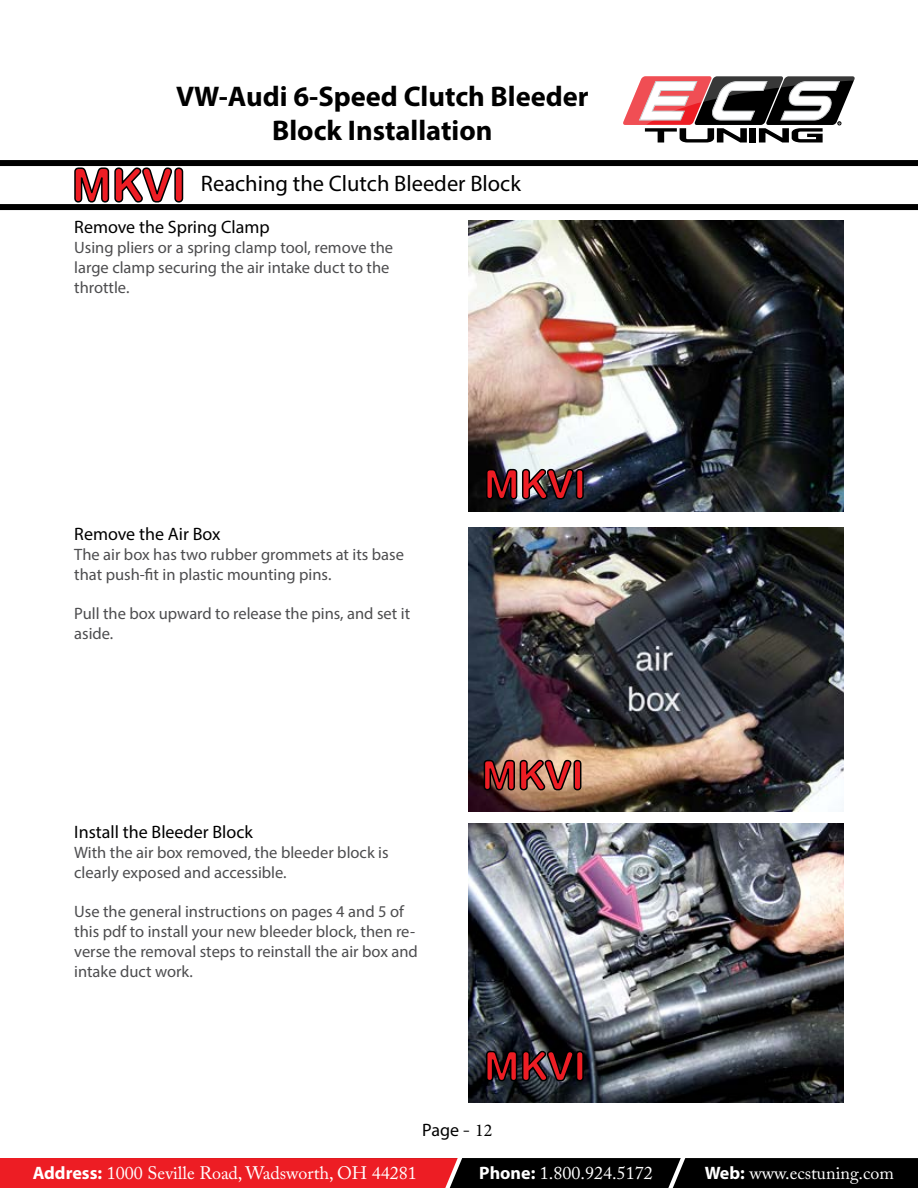
<style>
.page{position:relative;width:918px;height:1188px;background:#fff}
.page>*{position:absolute;margin:0;border:0;box-sizing:border-box;transform-origin:0 0}
.t1{font:700 28.5px/34.2px "Myriad Pro";color:#000;text-align:center}
.t2{font:22.5px "Myriad Pro";color:#000}
.t3{font:18px "Adobe Caslon Pro";color:#fff}
.t4{font:18px "Myriad Pro";color:#000}
.t5{font:16.5px/19.8px "Myriad Pro";color:#4d4d4f}
.t6{font:700 2.55px "Helvetica Neue";color:#000}
.s1{font-family:"Adobe Caslon Pro"}
.s2{font-family:"Minion Pro"}
.s3{font-family:"Myriad Pro";font-weight:700}
</style>
<div class="page">
<svg style="left:0;top:1158px;width:918px;height:30px;background:#771114"></svg>
<div style="left:0;top:160px;width:918px;height:6px;background:#000"></div>
<div style="left:0;top:204px;width:918px;height:6px;background:#000"></div>
<svg style="left:623px;top:76px;width:232px;height:66px"></svg>
<img style="left:468px;top:220px;width:376px;height:291px">
<img style="left:468px;top:527px;width:376px;height:285px">
<img style="left:468px;top:824px;width:376px;height:279px">
<svg style="left:74px;top:167px;width:98px;height:36px"></svg>
<div style="left:175px;top:168px;width:7px;height:34px;background:#ed1d24;border-radius:4px"></div>
<div style="left:174px;top:167px;width:9px;height:36px;border:2px solid #000;border-radius:4px"></div>
<svg style="left:485px;top:468px;width:89px;height:32px;background:#783439"></svg>
<div style="left:577px;top:470px;width:6px;height:29px;background:#ed1d24;border-radius:3px"></div>
<div style="left:576px;top:469px;width:8px;height:31px;border:2px solid #000;border-radius:3px"></div>
<svg style="left:483px;top:759px;width:89px;height:32px;background:#a24b42"></svg>
<div style="left:574px;top:761px;width:7px;height:29px;background:#ed1d24;border-radius:3px"></div>
<div style="left:573px;top:760px;width:8px;height:30px;border:2px solid #000;border-radius:3px"></div>
<svg style="left:485px;top:1050px;width:89px;height:32px;background:#601d22"></svg>
<div style="left:577px;top:1052px;width:6px;height:29px;background:#ed1d24;border-radius:3px"></div>
<div style="left:576px;top:1051px;width:8px;height:30px;border:2px solid #000;border-radius:3px"></div>
<h1 class="t1" style="left:176px;top:78px;width:414px">VW-Audi 6-Speed Clutch Bleeder<br>Block Installation</h1>
<h2 class="t2" style="left:201px;top:170px;width:321px">Reaching the Clutch Bleeder Block</h2>
<p class="t4" style="left:74px;top:216px;width:197px">Remove the Spring Clamp</p>
<p class="t5" style="left:74px;top:237px;width:320px">Using pliers or a spring clamp tool, remove the large clamp securing the air intake duct to the throttle.</p>
<p class="t4" style="left:74px;top:523px;width:148px">Remove the Air Box</p>
<p class="t5" style="left:74px;top:544px;width:331px">The air box has two rubber grommets at its base that push-fit in plastic mounting pins.</p>
<p class="t5" style="left:74px;top:603px;width:337px">Pull the box upward to release the pins, and set it aside.</p>
<p class="t4" style="left:74px;top:821px;width:180px">Install the Bleeder Block</p>
<p class="t5" style="left:74px;top:842px;width:316px">With the air box removed, the bleeder block is clearly exposed and accessible.</p>
<p class="t5" style="left:74px;top:902px;width:345px">Use the general instructions on pages 4 and 5 of this pdf to install your new bleeder block, then re&shy;verse the removal steps to reinstall the air box and intake duct work.</p>
<p class="t4" style="left:422px;top:1119px;width:72px">Page <span class="s1">-</span> <span class="s2">12</span></p>
<p class="t6" style="left:838px;top:121px;width:3px">R</p>
<p class="t3" style="left:33px;top:1162px;width:386px"><span class="s3">Address:</span> 1000 Seville Road, Wadsworth, OH 44281</p>
<p class="t3" style="left:479px;top:1162px;width:175px"><span class="s3">Phone:</span> 1.800.924.5172</p>
<p class="t3" style="left:705px;top:1162px;width:191px"><span class="s3">Web:</span> www.ecstuning.com</p>
</div>
